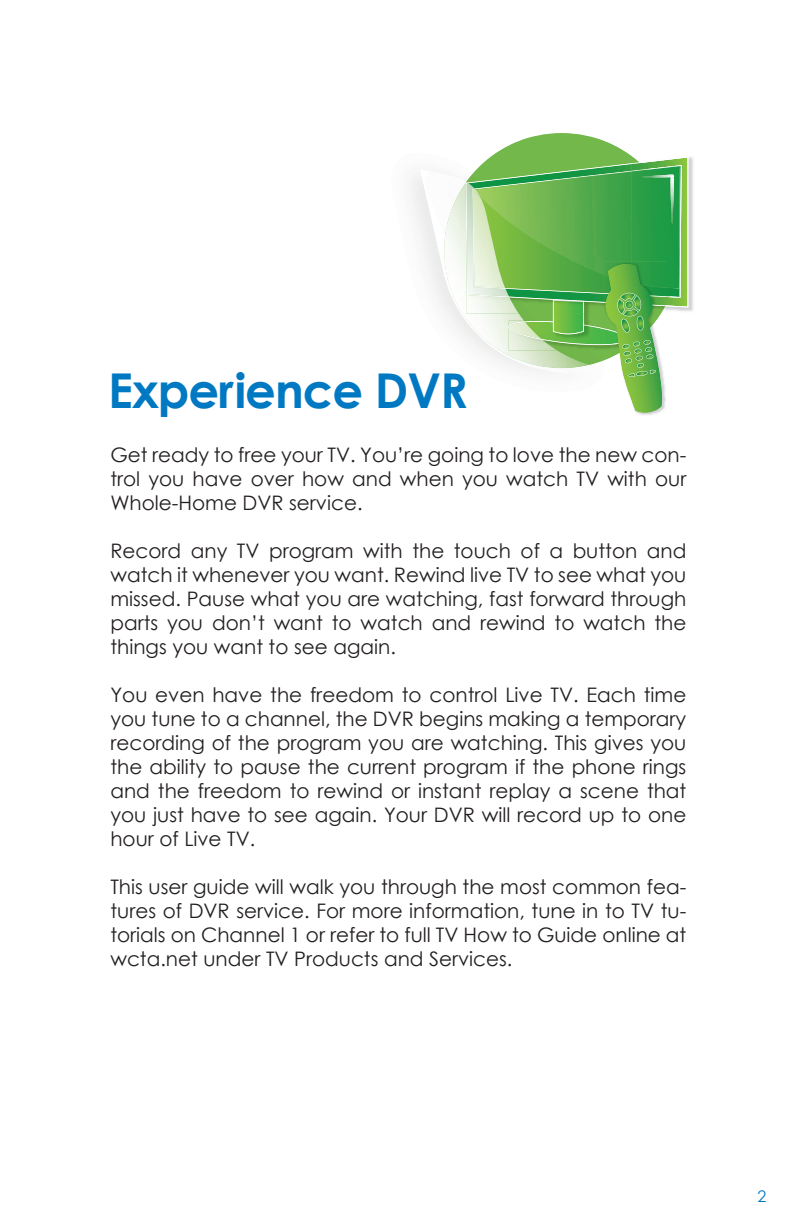
<style>
.page{position:relative;width:792px;height:1224px;background:#fff}
.page>*{position:absolute;margin:0;border:0;box-sizing:border-box;transform-origin:0 0}
.t1{font:700 48px "Century Gothic";letter-spacing:-.02em;color:#0079c2}
.t2{font:20px/24px "Century Gothic";color:#231f20;text-align:justify}
.t3{font:16px "Century Gothic";color:#0079c2}
</style>
<div class="page">
<img style="left:688px;top:157px;width:5px;height:154px">
<img style="left:492px;top:138px;width:139px;height:18px">
<img style="left:444px;top:182px;width:22px;height:172px">
<svg style="left:466px;top:156px;width:222px;height:257px"></svg>
<h1 class="t1" style="left:108px;top:372px;width:361px">Experience DVR</h1>
<p class="t2" style="left:110px;top:445px;width:578px">Get ready to free your TV. You’re going to love the new con&shy;trol you have over how and when you watch TV with our Whole-Home DVR service.</p>
<p class="t2" style="left:110px;top:541px;width:578px">Record any TV program with the touch of a button and watch it whenever you want. Rewind live TV to see what you missed. Pause what you are watching, fast forward through parts you don’t want to watch and rewind to watch the things you want to see again.</p>
<p class="t2" style="left:110px;top:685px;width:578px">You even have the freedom to control Live TV. Each time you tune to a channel, the DVR begins making a temporary recording of the program you are watching. This gives you the ability to pause the current program if the phone rings and the freedom to rewind or instant replay a scene that you just have to see again. Your DVR will record up to one hour of Live TV.</p>
<p class="t2" style="left:110px;top:877px;width:578px">This user guide will walk you through the most common fea&shy;tures of DVR service. For more information, tune in to TV tu&shy;torials on Channel 1 or refer to full TV How to Guide online at wcta.net under TV Products and Services.</p>
<p class="t3" style="left:758px;top:1190px;width:10px">2</p>
</div>
